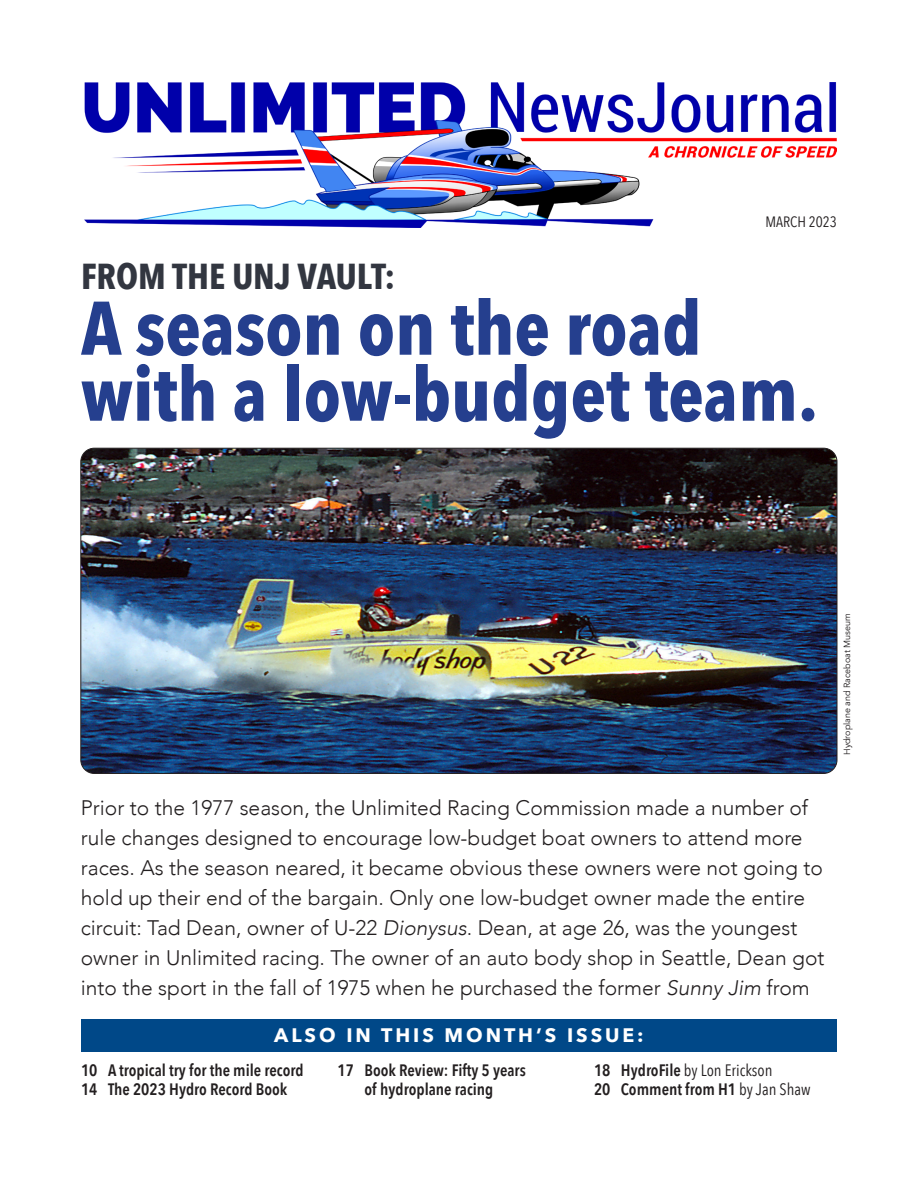
<style>
.page{position:relative;width:918px;height:1188px;background:#fff}
.page>*{position:absolute;margin:0;border:0;box-sizing:border-box;transform-origin:0 0}
.t1{font:700 75px "Avenir Next Condensed";color:#253f8e}
.t2{font:700 36px "Avenir Next Condensed";color:#323640}
.t3{font:300 21px/30px "Avenir";color:#231f20}
.t4{font:700 19.5px "Avenir Next";letter-spacing:.15em;color:#fff}
.t5{font:600 16.5px "Avenir Next Condensed";color:#231f20}
.t6{font:16.5px "Avenir Next Condensed";color:#231f20}
.t7{font:15px "Avenir Next Condensed";color:#231f20}
.t8{font:9px "Avenir";color:#231f20}
.s1{font-style:italic}
.s2{font-weight:600}
.s3{font-weight:400}
</style>
<div class="page">
<img style="left:84px;top:82px;width:753px;height:145px">
<div style="left:81px;top:1020px;width:756px;height:32px;background:#004888"></div>
<img style="left:81px;top:448px;width:756px;height:325px">
<p class="t7" style="left:765px;top:209px;width:73px">MARCH 2023</p>
<p class="t2" style="left:81px;top:254px;width:316px">FROM THE UNJ VAULT:</p>
<p class="t1" style="left:81px;top:282px;width:622px">A season on the road</p>
<p class="t1" style="left:81px;top:348px;width:739px">with a low-budget team.</p>
<p class="t3" style="left:81px;top:793px;width:745px">Prior to the 1977 season, the Unlimited Racing Commission made a number of rule changes designed to encourage low-budget boat owners to attend more races. As the season neared, it became obvious these owners were not going to hold up their end of the bargain. Only one low-budget owner made the entire circuit: Tad Dean, owner of U-22 <span class="s1">Dionysus</span>. Dean, at age 26, was the youngest owner in Unlimited racing. The owner of an auto body shop in Seattle, Dean got into the sport in the fall of 1975 when he purchased the former <span class="s1">Sunny Jim</span> from</p>
<p class="t4" style="left:274px;top:1019px;width:371px">ALSO IN THIS MONTH’S ISSUE:</p>
<p class="t5" style="left:81px;top:1056px;width:224px">10 A tropical try for the mile record</p>
<p class="t5" style="left:81px;top:1075px;width:208px">14 The 2023 Hydro Record Book</p>
<p class="t5" style="left:338px;top:1056px;width:190px">17 Book Review: Fifty 5 years</p>
<p class="t5" style="left:364px;top:1075px;width:130px">of hydroplane racing</p>
<p class="t6" style="left:594px;top:1056px;width:180px"><span class="s2">18 HydroFile</span> by Lon Erickson</p>
<p class="t5" style="left:594px;top:1075px;width:218px">20 Comment from H1 <span class="s3">by Jan Shaw</span></p>
<p class="t8" style="left:842px;top:755px;width:143px;rotate:-90deg">Hydroplane and Raceboat Museum</p>
</div>
